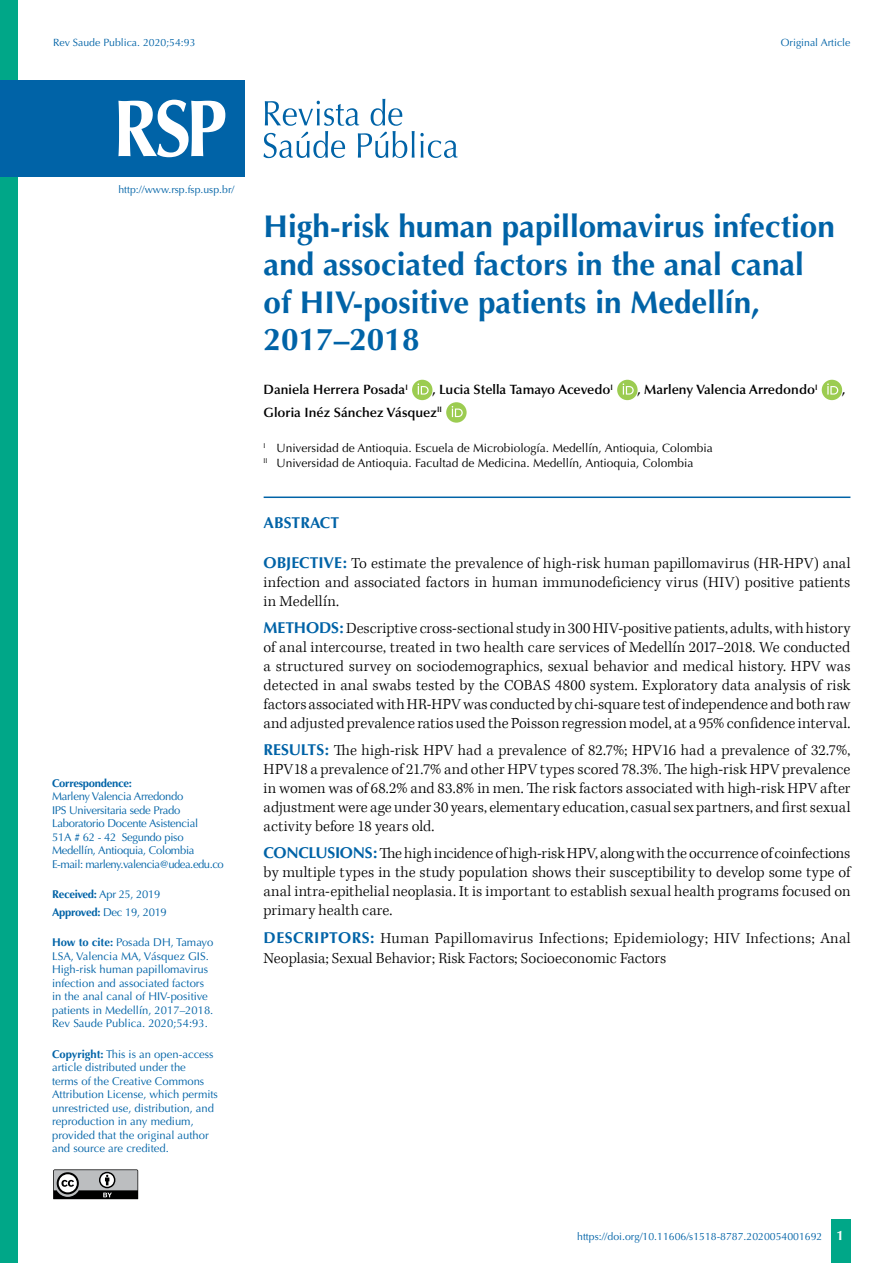
<style>
.page{position:relative;width:893px;height:1263px;background:#fff}
.page>*{position:absolute;margin:0;border:0;box-sizing:border-box;transform-origin:0 0}
.t1{font:700 31.5px/37.8px "Optima";color:#0063a7}
.t2{font:300 15.75px/18.9px "Kepler Std";letter-spacing:.005em;color:#000;text-align:justify}
.t3{font:700 15.75px "Optima";color:#0063a7}
.t4{font:600 13.5px "Optima";color:#000}
.t5{font:12px/14.4px "Optima";color:#000}
.t6{font:11.25px/13.5px "Optima";color:#0063a7}
.t7{font:11.25px/13.5px "Optima";letter-spacing:-.025em;color:#0063a7}
.t8{font:700 11.25px "Optima";letter-spacing:-.025em;color:#0063a7}
.t9{font:10.5px "Optima";color:#0063a7}
.s1{font-weight:700}
.s2{font-family:"Optima";font-weight:700;color:#0063a7}
.s3{font-weight:700;font-size:13.5px;color:#fff}
</style>
<div class="page">
<div style="left:831px;top:1220px;width:20px;height:43px;background:#00a788"></div>
<svg style="left:53px;top:1169px;width:85px;height:30px;background:#7e7f80"></svg>
<div style="left:0;top:0;width:18px;height:1263px;background:#00a788"></div>
<hr style="left:264px;top:496px;width:586px;height:2px;background:#0063a7">
<div style="left:412px;top:380px;width:20px;height:20px;background:#9ccc51;border-radius:50%"></div>
<svg style="left:418px;top:383px;width:11px;height:12px"></svg>
<div style="left:617px;top:380px;width:21px;height:20px;background:#9ccc51;border-radius:50%"></div>
<svg style="left:623px;top:383px;width:11px;height:12px"></svg>
<div style="left:822px;top:380px;width:20px;height:20px;background:#9ccc51;border-radius:50%"></div>
<svg style="left:827px;top:383px;width:11px;height:12px"></svg>
<svg style="left:446px;top:402px;width:21px;height:21px"></svg>
<svg style="left:452px;top:406px;width:11px;height:11px"></svg>
<svg style="left:263px;top:99px;width:195px;height:59px"></svg>
<div style="left:0;top:80px;width:244px;height:96px;background:#0063a7"></div>
<svg style="left:118px;top:100px;width:107px;height:57px"></svg>
<p class="t9" style="left:53px;top:36px;width:144px">Rev Saude Publica. 2020;54:93</p>
<p class="t9" style="left:781px;top:36px;width:71px">Original Article</p>
<p class="t9" style="left:118px;top:183px;width:117px">http://www.rsp.fsp.usp.br/</p>
<p class="t8" style="left:52px;top:776px;width:81px">Correspondence:</p>
<p class="t7" style="left:52px;top:790px;width:173px">Marleny Valencia Arredondo<br>IPS Universitaria sede Prado<br>Laboratorio Docente Asistencial<br>51A # 62 - 42 Segundo piso<br>Medellín, Antioquia, Colombia<br>E-mail: marleny.valencia@udea.edu.co</p>
<p class="t7" style="left:52px;top:886px;width:116px;line-height:17.7px"><span class="s1">Received:</span> Apr 25, 2019<br><span class="s1">Approved:</span> Dec 19, 2019</p>
<p class="t6" style="left:52px;top:936px;width:163px"><span class="s1">How to cite:</span> Posada DH, Tamayo<br>LSA, Valencia MA, Vásquez GIS.<br>High-risk human papillomavirus infection and associated factors in the anal canal of HIV-positive patients in Medellín, 2017–2018.<br>Rev Saude Publica. 2020;54:93.</p>
<p class="t6" style="left:52px;top:1047px;width:167px"><span class="s1">Copyright:</span> This is an open-access article distributed under the<br>terms of the Creative Commons<br>Attribution License, which permits unrestricted use, distribution, and reproduction in any medium, provided that the original author and source are credited.</p>
<h1 class="t1" style="left:264px;top:208px;width:573px">High-risk human papillomavirus infection and associated factors in the anal canal of HIV-positive patients in Medellín, 2017–2018</h1>
<p class="t4" style="left:264px;top:382px;width:146px">Daniela Herrera Posada<sup>I</sup></p>
<p class="t4" style="left:432px;top:382px;width:182px">, Lucia Stella Tamayo Acevedo<sup>I</sup></p>
<p class="t4" style="left:638px;top:382px;width:181px">, Marleny Valencia Arredondo<sup>I</sup></p>
<p class="t4" style="left:842px;top:382px;width:5px">,</p>
<p class="t4" style="left:264px;top:404px;width:180px">Gloria Inéz Sánchez Vásquez<sup>II</sup></p>
<p class="t5" style="left:264px;top:441px;width:451px"><sup>I</sup> Universidad de Antioquia. Escuela de Microbiología. Medellín, Antioquia, Colombia<br><sup>II</sup> Universidad de Antioquia. Facultad de Medicina. Medellín, Antioquia, Colombia</p>
<p class="t3" style="left:264px;top:513px;width:77px">ABSTRACT</p>
<p class="t2" style="left:264px;top:554px;width:588px"><span class="s2">OBJECTIVE:</span> To estimate the prevalence of high-risk human papillomavirus (HR-HPV) anal infection and associated factors in human immunodeficiency virus (HIV) positive patients in Medellín.</p>
<p class="t2" style="left:264px;top:619px;width:588px"><span class="s2">METHODS:</span> Descriptive cross-sectional study in 300 HIV-positive patients, adults, with history of anal intercourse, treated in two health care services of Medellín 2017–2018. We conducted a structured survey on sociodemographics, sexual behavior and medical history. HPV was detected in anal swabs tested by the COBAS 4800 system. Exploratory data analysis of risk factors associated with HR-HPV was conducted by chi-square test of independence and both raw and adjusted prevalence ratios used the Poisson regression model, at a 95% confidence interval.</p>
<p class="t2" style="left:264px;top:741px;width:588px"><span class="s2">RESULTS:</span> The high-risk HPV had a prevalence of 82.7%; HPV16 had a prevalence of 32.7%, HPV18 a prevalence of 21.7% and other HPV types scored 78.3%. The high-risk HPV prevalence in women was of 68.2% and 83.8% in men. The risk factors associated with high-risk HPV after adjustment were age under 30 years, elementary education, casual sex partners, and first sexual activity before 18 years old.</p>
<p class="t2" style="left:264px;top:844px;width:588px"><span class="s2">CONCLUSIONS:</span> The high incidence of high-risk HPV, along with the occurrence of coinfections by multiple types in the study population shows their susceptibility to develop some type of anal intra-epithelial neoplasia. It is important to establish sexual health programs focused on primary health care.</p>
<p class="t2" style="left:264px;top:929px;width:588px;line-height:19.8px"><span class="s2">DESCRIPTORS:</span> Human Papillomavirus Infections; Epidemiology; HIV Infections; Anal<br>Neoplasia; Sexual Behavior; Risk Factors; Socioeconomic Factors</p>
<p class="t9" style="left:577px;top:1230px;width:268px">https://doi.org/10.11606/s1518-8787.2020054001692 <span class="s3">1</span></p>
</div>
